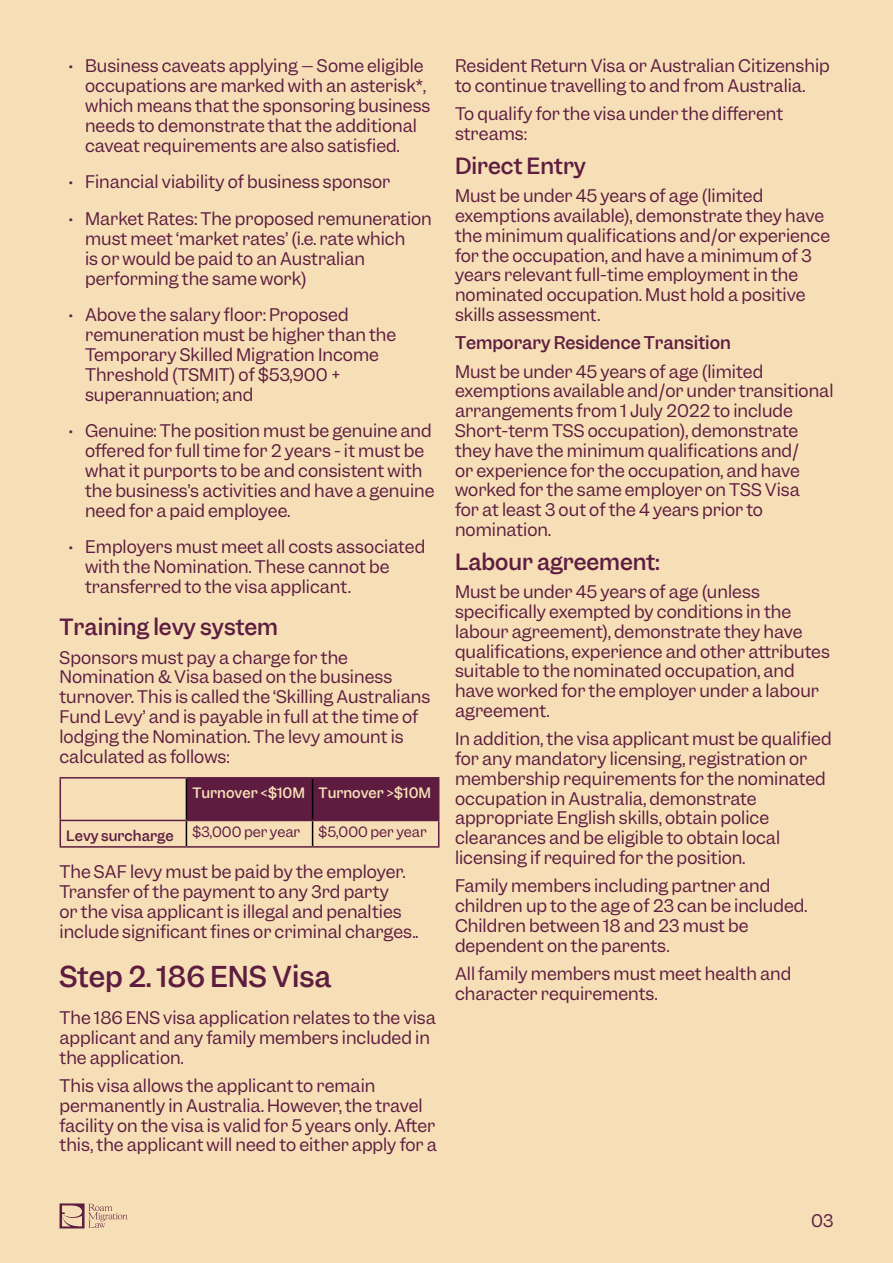
<style>
.page{position:relative;width:893px;height:1263px;background:#f6dfb7}
.page>*{position:absolute;margin:0;border:0;box-sizing:border-box;transform-origin:0 0}
.t1{font:500 27px "Garnett";color:#5e1d40}
.t2{font:500 21px "Garnett";color:#5e1d40}
.t3{font:16.5px/19.8px "Garnett";color:#5e1d40}
.t4{font:500 16.5px "Garnett";color:#5e1d40}
.t5{font:500 13.5px "Garnett";color:#f6dfb7}
.t6{font:13.5px "Garnett";color:#5e1d40}
.t7{font:500 13.5px "Garnett";color:#5e1d40}
</style>
<div class="page">
<svg style="left:60px;top:1203px;width:67px;height:25px"></svg>
<hr style="left:60px;top:777px;width:126px;height:1px;background:#5e1d40">
<hr style="left:60px;top:778px;width:1px;height:42px;background:#5e1d40">
<hr style="left:186px;top:777px;width:127px;height:1px;background:#5e1d40">
<hr style="left:313px;top:777px;width:126px;height:1px;background:#5e1d40">
<hr style="left:60px;top:820px;width:126px;height:1px;background:#5e1d40">
<svg style="left:60px;top:821px;width:1px;height:25px"></svg>
<svg style="left:186px;top:778px;width:253px;height:68px"></svg>
<hr style="left:60px;top:846px;width:126px;height:2px;background:#5e1d40">
<hr style="left:186px;top:846px;width:127px;height:2px;background:#5e1d40">
<hr style="left:313px;top:846px;width:126px;height:2px;background:#5e1d40">
<p class="t3" style="left:85px;top:56px;width:347px;text-indent:-17px">• Business caveats applying – Some eligible occupations are marked with an asterisk*, which means that the sponsoring business needs to demonstrate that the additional caveat requirements are also satisfied.</p>
<p class="t3" style="left:68px;top:172px;width:324px">• Financial viability of business sponsor</p>
<p class="t3" style="left:85px;top:209px;width:348px;text-indent:-17px">• Market Rates: The proposed remuneration must meet ‘market rates’ (i.e. rate which<br>is or would be paid to an Australian performing the same work)</p>
<p class="t3" style="left:85px;top:305px;width:313px;text-indent:-17px">• Above the salary floor: Proposed remuneration must be higher than the<br>Temporary Skilled Migration Income<br>Threshold (TSMIT) of $53,900 + superannuation; and</p>
<p class="t3" style="left:85px;top:421px;width:351px;text-indent:-17px">• Genuine: The position must be genuine and offered for full time for 2 years - it must be what it purports to be and consistent with the business’s activities and have a genuine need for a paid employee.</p>
<p class="t3" style="left:85px;top:537px;width:342px;text-indent:-17px">• Employers must meet all costs associated with the Nomination. These cannot be transferred to the visa applicant.</p>
<p class="t2" style="left:60px;top:613px;width:220px">Training levy system</p>
<p class="t3" style="left:60px;top:647px;width:372px">Sponsors must pay a charge for the Nomination &amp; Visa based on the business turnover. This is called the ‘Skilling Australians Fund Levy’ and is payable in full at the time of lodging the Nomination. The levy amount is calculated as follows:</p>
<p class="t5" style="left:192px;top:784px;width:114px">Turnover &lt;$10M</p>
<p class="t5" style="left:319px;top:784px;width:114px">Turnover &gt;$10M</p>
<p class="t7" style="left:66px;top:827px;width:109px">Levy surcharge</p>
<p class="t6" style="left:192px;top:823px;width:109px">$3,000 per year</p>
<p class="t6" style="left:319px;top:823px;width:110px">$5,000 per year</p>
<p class="t3" style="left:60px;top:862px;width:360px">The SAF levy must be paid by the employer.<br>Transfer of the payment to any 3rd party<br>or the visa applicant is illegal and penalties include significant fines or criminal charges..</p>
<h1 class="t1" style="left:60px;top:959px;width:273px">Step 2. 186 ENS Visa</h1>
<p class="t3" style="left:60px;top:1008px;width:378px">The 186 ENS visa application relates to the visa applicant and any family members included in the application.</p>
<p class="t3" style="left:60px;top:1076px;width:379px">This visa allows the applicant to remain permanently in Australia. However, the travel facility on the visa is valid for 5 years only. After this, the applicant will need to either apply for a</p>
<p class="t3" style="left:455px;top:56px;width:376px">Resident Return Visa or Australian Citizenship to continue travelling to and from Australia.</p>
<p class="t3" style="left:455px;top:104px;width:330px">To qualify for the visa under the different streams:</p>
<p class="t2" style="left:455px;top:152px;width:133px">Direct Entry</p>
<p class="t3" style="left:455px;top:186px;width:377px">Must be under 45 years of age (limited exemptions available), demonstrate they have the minimum qualifications and/or experience for the occupation, and have a minimum of 3 years relevant full-time employment in the nominated occupation. Must hold a positive skills assessment.</p>
<p class="t4" style="left:455px;top:332px;width:277px">Temporary Residence Transition</p>
<p class="t3" style="left:455px;top:362px;width:380px">Must be under 45 years of age (limited exemptions available and/or under transitional arrangements from 1 July 2022 to include Short-term TSS occupation), demonstrate they have the minimum qualifications and/<br>or experience for the occupation, and have worked for the same employer on TSS Visa<br>for at least 3 out of the 4 years prior to nomination.</p>
<p class="t2" style="left:455px;top:548px;width:206px">Labour agreement:</p>
<p class="t3" style="left:455px;top:582px;width:377px">Must be under 45 years of age (unless specifically exempted by conditions in the labour agreement), demonstrate they have qualifications, experience and other attributes suitable to the nominated occupation, and have worked for the employer under a labour agreement.</p>
<p class="t3" style="left:455px;top:729px;width:378px">In addition, the visa applicant must be qualified for any mandatory licensing, registration or membership requirements for the nominated occupation in Australia, demonstrate appropriate English skills, obtain police clearances and be eligible to obtain local licensing if required for the position.</p>
<p class="t3" style="left:455px;top:876px;width:354px">Family members including partner and children up to the age of 23 can be included.<br>Children between 18 and 23 must be dependent on the parents.</p>
<p class="t3" style="left:455px;top:964px;width:338px">All family members must meet health and character requirements.</p>
<p class="t3" style="left:811px;top:1211px;width:24px">03</p>
</div>
